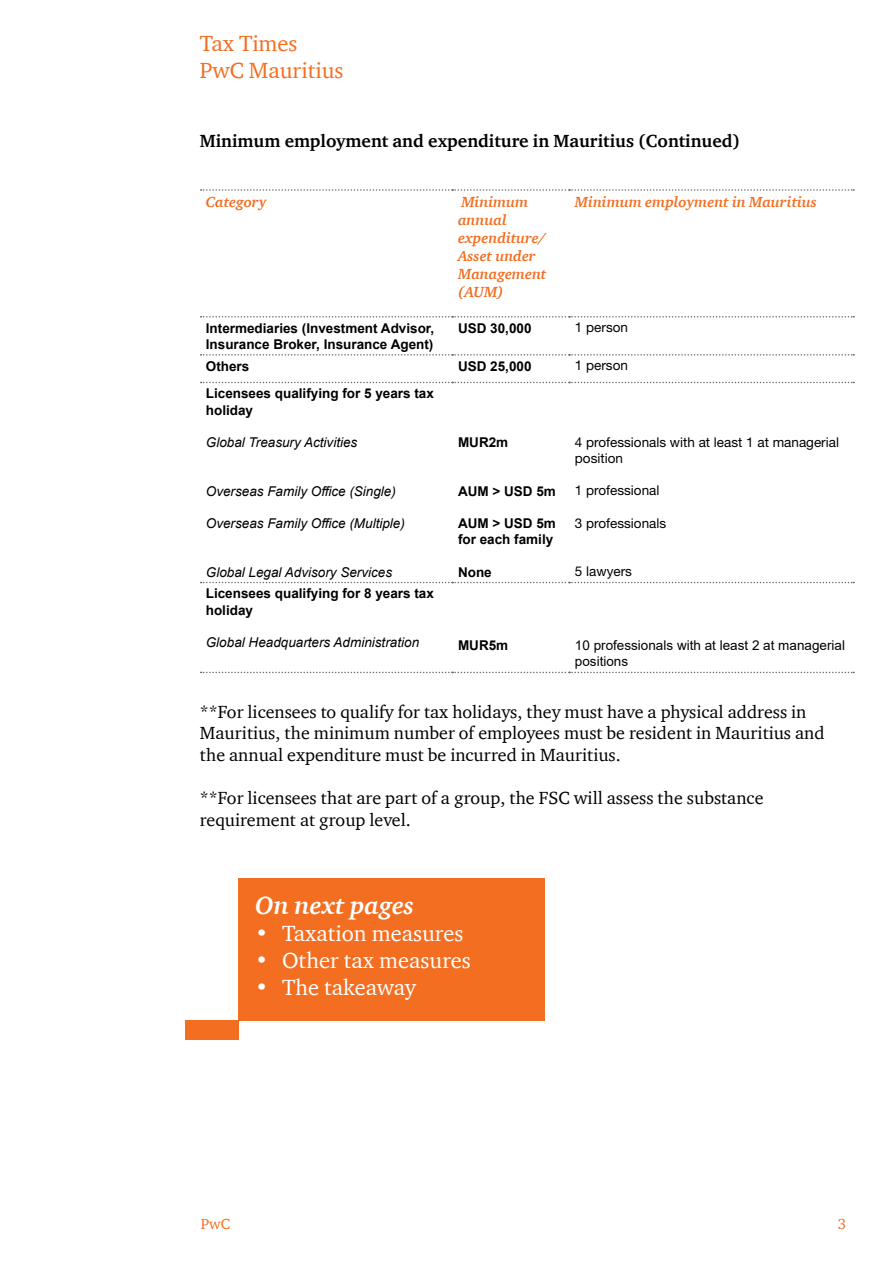
<style>
.page{position:relative;width:893px;height:1263px;background:#fff}
.page>*{position:absolute;margin:0;border:0;box-sizing:border-box;transform-origin:0 0}
.t1{font:italic 700 25.5px "ITC Charter Com";color:#fff}
.t2{font:22.5px "ITC Charter Com";color:#fff}
.t3{font:22.5px/27px "ITC Charter Com";color:#f36e21}
.t4{font:18px/21.6px "ITC Charter Com";color:#000}
.t5{font:700 18px "ITC Charter Com";color:#000}
.t6{font:italic 700 15px/18px "ITC Charter Com";color:#f36e21}
.t7{font:15px "ITC Charter Com";color:#f36e21}
.t8{font:700 13.5px/16.2px "Arial";color:#000}
.t9{font:italic 13.5px "Arial";color:#000}
.t10{font:13.5px/16.2px "Helvetica Neue LT Std";color:#000}
.t11{font:13.5px/16.2px "Arial";color:#000}
</style>
<div class="page">
<svg style="left:201px;top:189px;width:653px;height:2px"></svg>
<svg style="left:201px;top:316px;width:653px;height:2px"></svg>
<svg style="left:201px;top:354px;width:653px;height:2px"></svg>
<svg style="left:201px;top:382px;width:653px;height:1px"></svg>
<svg style="left:201px;top:582px;width:653px;height:1px"></svg>
<svg style="left:201px;top:672px;width:653px;height:1px"></svg>
<div style="left:238px;top:877px;width:306px;height:143px;background:#f36e21"></div>
<div style="left:185px;top:1020px;width:53px;height:20px;background:#f36e21"></div>
<p class="t3" style="left:200px;top:29px;width:145px">Tax Times<br>PwC Mauritius</p>
<p class="t5" style="left:200px;top:130px;width:542px">Minimum employment and expenditure in Mauritius (Continued)</p>
<p class="t6" style="left:206px;top:193px;width:62px">Category</p>
<p class="t6" style="left:458px;top:193px;width:90px">Minimum annual expenditure/<br>Asset under<br>Management (AUM)</p>
<p class="t6" style="left:575px;top:193px;width:243px">Minimum employment in Mauritius</p>
<p class="t8" style="left:206px;top:320px;width:230px">Intermediaries (Investment Advisor,<br>Insurance Broker, Insurance Agent)</p>
<p class="t8" style="left:458px;top:320px;width:75px">USD 30,000</p>
<p class="t10" style="left:575px;top:319px;width:55px">1 person</p>
<p class="t8" style="left:206px;top:358px;width:45px">Others</p>
<p class="t8" style="left:458px;top:358px;width:75px">USD 25,000</p>
<p class="t10" style="left:575px;top:357px;width:55px">1 person</p>
<p class="t8" style="left:206px;top:386px;width:230px">Licensees qualifying for 5 years tax holiday</p>
<p class="t9" style="left:206px;top:433px;width:153px">Global Treasury Activities</p>
<p class="t9" style="left:206px;top:482px;width:192px">Overseas Family Office (Single)</p>
<p class="t9" style="left:206px;top:514px;width:201px">Overseas Family Office (Multiple)</p>
<p class="t9" style="left:206px;top:563px;width:188px">Global Legal Advisory Services</p>
<p class="t10" style="left:575px;top:434px;width:266px">4 professionals with at least 1 at managerial position</p>
<p class="t10" style="left:575px;top:482px;width:86px">1 professional</p>
<p class="t10" style="left:575px;top:515px;width:93px">3 professionals</p>
<p class="t10" style="left:575px;top:563px;width:58px">5 lawyers</p>
<p class="t8" style="left:458px;top:434px;width:52px">MUR2m</p>
<p class="t8" style="left:458px;top:483px;width:99px">AUM &gt; USD 5m</p>
<p class="t8" style="left:458px;top:515px;width:99px">AUM &gt; USD 5m for each family</p>
<p class="t8" style="left:458px;top:564px;width:35px">None</p>
<p class="t8" style="left:206px;top:586px;width:230px">Licensees qualifying for 8 years tax holiday</p>
<p class="t9" style="left:206px;top:633px;width:215px">Global Headquarters Administration</p>
<p class="t8" style="left:458px;top:637px;width:52px">MUR5m</p>
<p class="t11" style="left:575px;top:637px;width:272px">10 professionals with at least 2 at managerial positions</p>
<p class="t4" style="left:200px;top:701px;width:626px">**For licensees to qualify for tax holidays, they must have a physical address in<br>Mauritius, the minimum number of employees must be resident in Mauritius and the annual expenditure must be incurred in Mauritius.</p>
<p class="t4" style="left:200px;top:787px;width:565px">**For licensees that are part of a group, the FSC will assess the substance requirement at group level.</p>
<h1 class="t1" style="left:255px;top:889px;width:160px">On next pages</h1>
<p class="t2" style="left:255px;top:919px;width:210px">• Taxation measures</p>
<p class="t2" style="left:255px;top:946px;width:217px">• Other tax measures</p>
<p class="t2" style="left:255px;top:973px;width:162px">• The takeaway</p>
<p class="t7" style="left:201px;top:1214px;width:31px">PwC</p>
<p class="t7" style="left:838px;top:1214px;width:10px">3</p>
</div>
